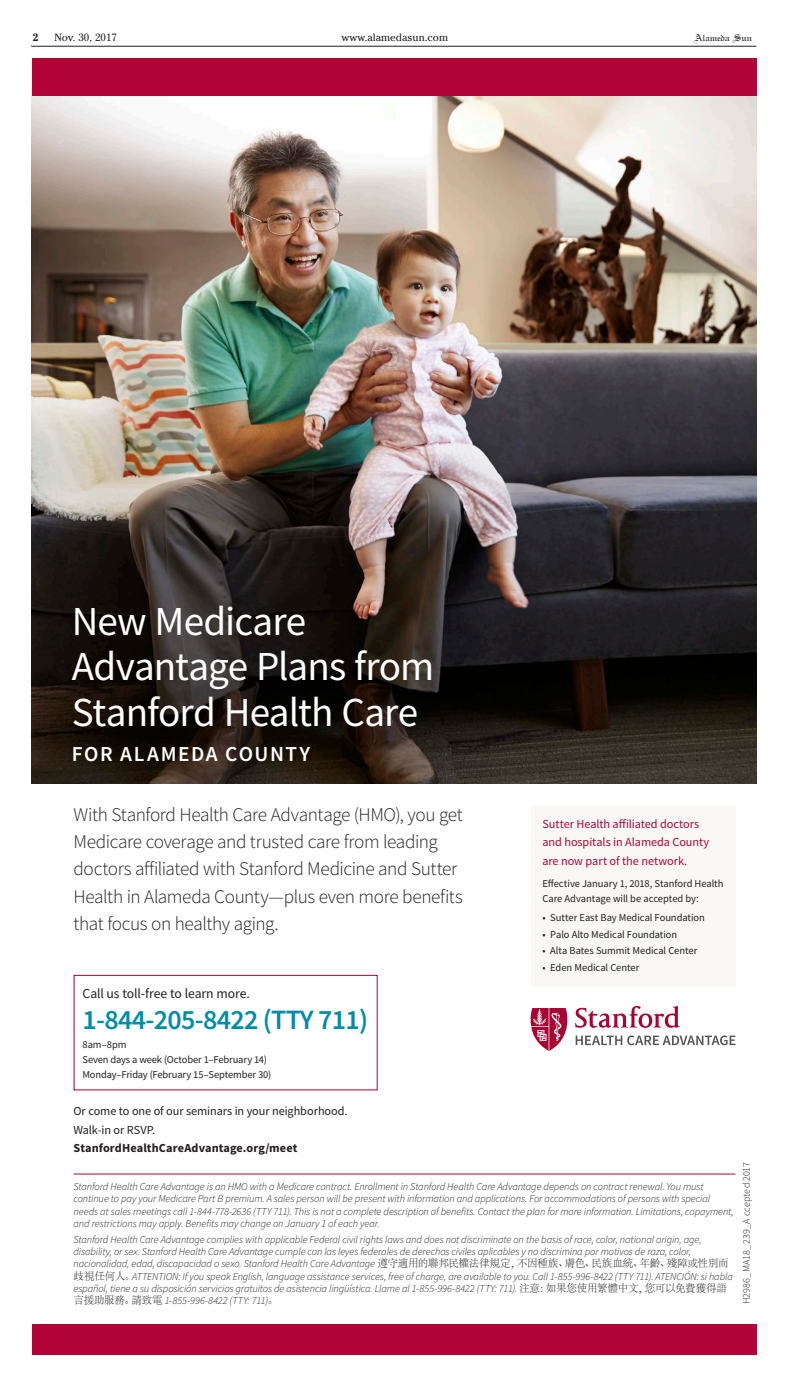
<style>
.page{position:relative;width:788px;height:1386px;background:#fff}
.page>*{position:absolute;margin:0;border:0;box-sizing:border-box;transform-origin:0 0}
.t1{font:41.21px/45.4px "Source Sans Pro";letter-spacing:-.02em;color:#fff}
.t2{font:600 28px "Source Sans Pro";letter-spacing:-.025em;color:#008da8}
.t3{font:600 21.26px "Source Sans Pro";letter-spacing:.07em;color:#fff}
.t4{font:300 19.25px/27.1px "Source Sans Pro";letter-spacing:-.025em;color:#231f20}
.t5{font:13.65px "Source Sans Pro";letter-spacing:-.01em;color:#231f20}
.t6{font:12.25px/18.4px "Source Sans Pro";letter-spacing:-.005em;color:#231f20}
.t7{font:12.25px/18.4px "Source Sans Pro";letter-spacing:-.005em;color:#b30437}
.t8{font:italic 300 10.5px/12.2px "Source Sans Pro";letter-spacing:-.01em;color:#231f20}
.t9{font:10.5px/14.9px "Source Sans Pro";letter-spacing:-.01em;color:#231f20}
.t10{font:10.5px "Cheltenham";color:#231f20}
.t11{font:10.5px "Linotext";color:#231f20}
.t12{font:700 10.5px "Cheltenham";color:#231f20}
.t13{font:300 10.06px "Source Sans Pro";letter-spacing:.005em;color:#231f20}
.s1{font-weight:700}
.s2{font-family:"Adobe Song Std";font-style:normal}
</style>
<div class="page">
<hr style="left:32px;top:46px;width:724px;height:1px;background:#231f20">
<hr style="left:74px;top:1174px;width:661px;height:1px;background:#b30437">
<img style="left:32px;top:95px;width:724px;height:688px">
<div style="left:74px;top:975px;width:303px;height:115px;border:1px solid #b30437"></div>
<svg style="left:530px;top:1006px;width:205px;height:45px"></svg>
<div style="left:32px;top:58px;width:724px;height:37px;background:#b30437"></div>
<div style="left:32px;top:1324px;width:724px;height:30px;background:#b30437"></div>
<div style="left:530px;top:807px;width:205px;height:180px;background:#faf8f5"></div>
<p class="t12" style="left:32px;top:31px;width:7px">2</p>
<p class="t10" style="left:54px;top:31px;width:64px">Nov. 30, 2017</p>
<p class="t10" style="left:341px;top:31px;width:108px">www.alamedasun.com</p>
<p class="t11" style="left:693px;top:31px;width:60px">Alameda Sun</p>
<p class="t1" style="left:72px;top:598px;width:364px">New Medicare<br>Advantage Plans from<br>Stanford Health Care</p>
<p class="t3" style="left:72px;top:739px;width:240px">FOR ALAMEDA COUNTY</p>
<p class="t4" style="left:74px;top:801px;width:391px">With Stanford Health Care Advantage (HMO), you get Medicare coverage and trusted care from leading doctors affiliated with Stanford Medicine and Sutter Health in Alameda County—plus even more benefits that focus on healthy aging.</p>
<p class="t5" style="left:82px;top:985px;width:169px">Call us toll-free to learn more.</p>
<p class="t2" style="left:82px;top:1001px;width:287px">1-844-205-8422 (TTY 711)</p>
<p class="t9" style="left:82px;top:1037px;width:190px">8am–8pm<br>Seven days a week (October 1–February 14)<br>Monday–Friday (February 15–September 30)</p>
<p class="t7" style="left:542px;top:814px;width:168px">Sutter Health affiliated doctors and hospitals in Alameda County are now part of the network.</p>
<p class="t9" style="left:542px;top:876px;width:182px">Effective January 1, 2018, Stanford Health<br>Care Advantage will be accepted by:</p>
<p class="t9" style="left:542px;top:910px;width:164px">• Sutter East Bay Medical Foundation</p>
<p class="t9" style="left:542px;top:927px;width:136px">• Palo Alto Medical Foundation</p>
<p class="t9" style="left:542px;top:944px;width:156px">• Alta Bates Summit Medical Center</p>
<p class="t9" style="left:542px;top:960px;width:98px">• Eden Medical Center</p>
<p class="t6" style="left:74px;top:1102px;width:275px">Or come to one of our seminars in your neighborhood.<br>Walk-in or RSVP.<br><span class="s1">StanfordHealthCareAdvantage.org/meet</span></p>
<p class="t8" style="left:74px;top:1180px;width:661px">Stanford Health Care Advantage is an HMO with a Medicare contract. Enrollment in Stanford Health Care Advantage depends on contract renewal. You must continue to pay your Medicare Part B premium. A sales person will be present with information and applications. For accommodations of persons with special needs at sales meetings call 1-844-778-2636 (TTY 711). This is not a complete description of benefits. Contact the plan for more information. Limitations, copayment, and restrictions may apply. Benefits may change on January 1 of each year.</p>
<p class="t8" style="left:74px;top:1233px;width:660px">Stanford Health Care Advantage complies with applicable Federal civil rights laws and does not discriminate on the basis of race, color, national origin, age, disability, or sex. Stanford Health Care Advantage cumple con las leyes federales de derechos civiles aplicables y no discrimina por motivos de raza, color, nacionalidad, edad, discapacidad o sexo. Stanford Health Care Advantage <span class="s2">遵守適用的聯邦民權法律規定，不因種族、膚色、民族血統、年齡、殘障或性別而歧視任何人。</span>ATTENTION: If you speak English, language assistance services, free of charge, are available to you. Call 1-855-996-8422 (TTY 711). ATENCIÓN: si habla español, tiene a su disposición servicios gratuitos de asistencia lingüística. Llame al 1-855-996-8422 (TTY: 711). <span class="s2">注意：如果您使用繁體中文，您可以免費獲得語言援助服務。請致電</span> 1-855-996-8422 (TTY: 711)<span class="s2">。</span></p>
<p class="t13" style="left:740px;top:1304px;width:143px;rotate:-90deg">H2986_MA18_239_A ccepted 2017</p>
</div>
